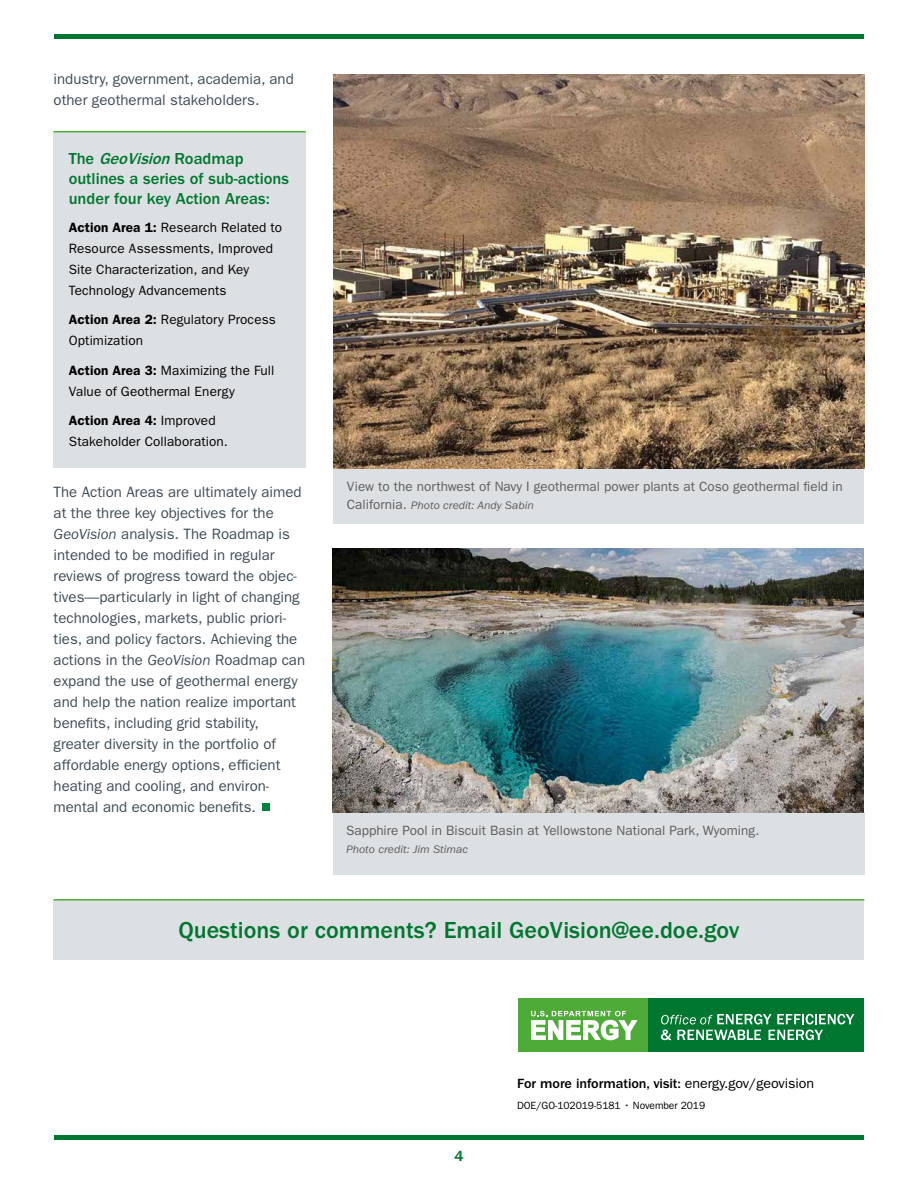
<style>
.page{position:relative;width:918px;height:1188px;background:#fff}
.page>*{position:absolute;margin:0;border:0;box-sizing:border-box;transform-origin:0 0}
.t1{font:500 24px "ITC Franklin Gothic Std";color:#007730}
.t2{font:500 16.5px/20.2px "ITC Franklin Gothic Std";color:#007730}
.t3{font:15px/21px "ITC Franklin Gothic Std";color:#414d56}
.t4{font:500 15px "ITC Franklin Gothic Std";color:#007730;scale:1.1 1}
.t5{font:500 13.8px "ITC Franklin Gothic Std";letter-spacing:-.005em;color:#000}
.t6{font:13.5px/21px "ITC Franklin Gothic Std";letter-spacing:.01em;color:#000}
.t7{font:13.5px "ITC Franklin Gothic Std";color:#5e5e5f}
.t8{font:italic 11.25px "ITC Franklin Gothic Std";color:#5e5e5f;scale:1.05 1}
.t9{font:10.5px "ITC Franklin Gothic Std";letter-spacing:-.005em;color:#000}
.s1{font-style:italic}
.s2{font-weight:600}
.s3{font-style:normal;font-size:13.5px}
.s4{font-weight:400}
</style>
<div class="page">
<div style="left:333px;top:468px;width:531px;height:56px;background:#dce0e2"></div>
<div style="left:54px;top:900px;width:810px;height:60px;background:#dce0e2"></div>
<hr style="left:54px;top:899px;width:810px;height:2px;background:#4fab38">
<div style="left:333px;top:812px;width:531px;height:63px;background:#dce0e2"></div>
<hr style="left:54px;top:34px;width:810px;height:4px;background:#007730">
<hr style="left:54px;top:1135px;width:810px;height:4px;background:#007730">
<div style="left:518px;top:999px;width:131px;height:53px;background:#4fab38"></div>
<div style="left:649px;top:999px;width:215px;height:53px;background:#007730"></div>
<svg style="left:661px;top:1014px;width:193px;height:26px"></svg>
<svg style="left:531px;top:1011px;width:107px;height:29px"></svg>
<div style="left:54px;top:131px;width:252px;height:337px;background:#dce0e2"></div>
<hr style="left:54px;top:131px;width:252px;height:1px;background:#4fab38">
<img style="left:333px;top:74px;width:531px;height:394px">
<div style="left:262px;top:804px;width:8px;height:7px;background:#00853d"></div>
<img style="left:333px;top:549px;width:530px;height:263px">
<p class="t3" style="left:54px;top:69px;width:242px">industry, government, academia, and other geothermal stakeholders.</p>
<p class="t2" style="left:69px;top:148px;width:222px">The <span class="s1">GeoVision</span>Roadmap outlines a series of sub-actions under four key Action Areas:</p>
<p class="t6" style="left:69px;top:217px;width:215px"><span class="s2">Action Area 1:</span> Research Related to<br>Resource Assessments, Improved<br>Site Characterization, and Key<br>Technology Advancements</p>
<p class="t6" style="left:69px;top:309px;width:209px"><span class="s2">Action Area 2:</span> Regulatory Process<br>Optimization</p>
<p class="t6" style="left:69px;top:360px;width:207px"><span class="s2">Action Area 3:</span> Maximizing the Full<br>Value of Geothermal Energy</p>
<p class="t6" style="left:69px;top:410px;width:161px"><span class="s2">Action Area 4:</span> Improved<br>Stakeholder Collaboration.</p>
<p class="t3" style="left:54px;top:482px;width:253px">The Action Areas are ultimately aimed at the three key objectives for the <span class="s1">GeoVision</span> analysis. The Roadmap is intended to be modifed in regular reviews of progress toward the objec&shy;tives—particularly in light of changing technologies, markets, public priori&shy;ties, and policy factors. Achieving the actions in the <span class="s1">GeoVision</span> Roadmap can expand the use of geothermal energy and help the nation realize important benefts, including grid stability, greater diversity in the portfolio of affordable energy options, effcient heating and cooling, and environ&shy;mental and economic benefts.</p>
<p class="t7" style="left:347px;top:479px;width:497px">View to the northwest of Navy I geothermal power plants at Coso geothermal feld in</p>
<p class="t8" style="left:347px;top:499px;width:180px"><span class="s3">California.</span> Photo credit: Andy Sabin</p>
<p class="t7" style="left:346px;top:823px;width:415px">Sapphire Pool in Biscuit Basin at Yellowstone National Park, Wyoming.</p>
<p class="t8" style="left:346px;top:843px;width:118px">Photo credit: Jim Stimac</p>
<h2 class="t1" style="left:178px;top:917px;width:563px">Questions or comments? Email GeoVision@ee.doe.gov</h2>
<p class="t4" style="left:454px;top:1148px;width:10px">4</p>
<p class="t5" style="left:517px;top:1076px;width:298px">For more information, visit: <span class="s4">energy.gov/geovision</span></p>
<p class="t9" style="left:517px;top:1099px;width:190px">DOE/GO-102019-5181 • November 2019</p>
</div>
